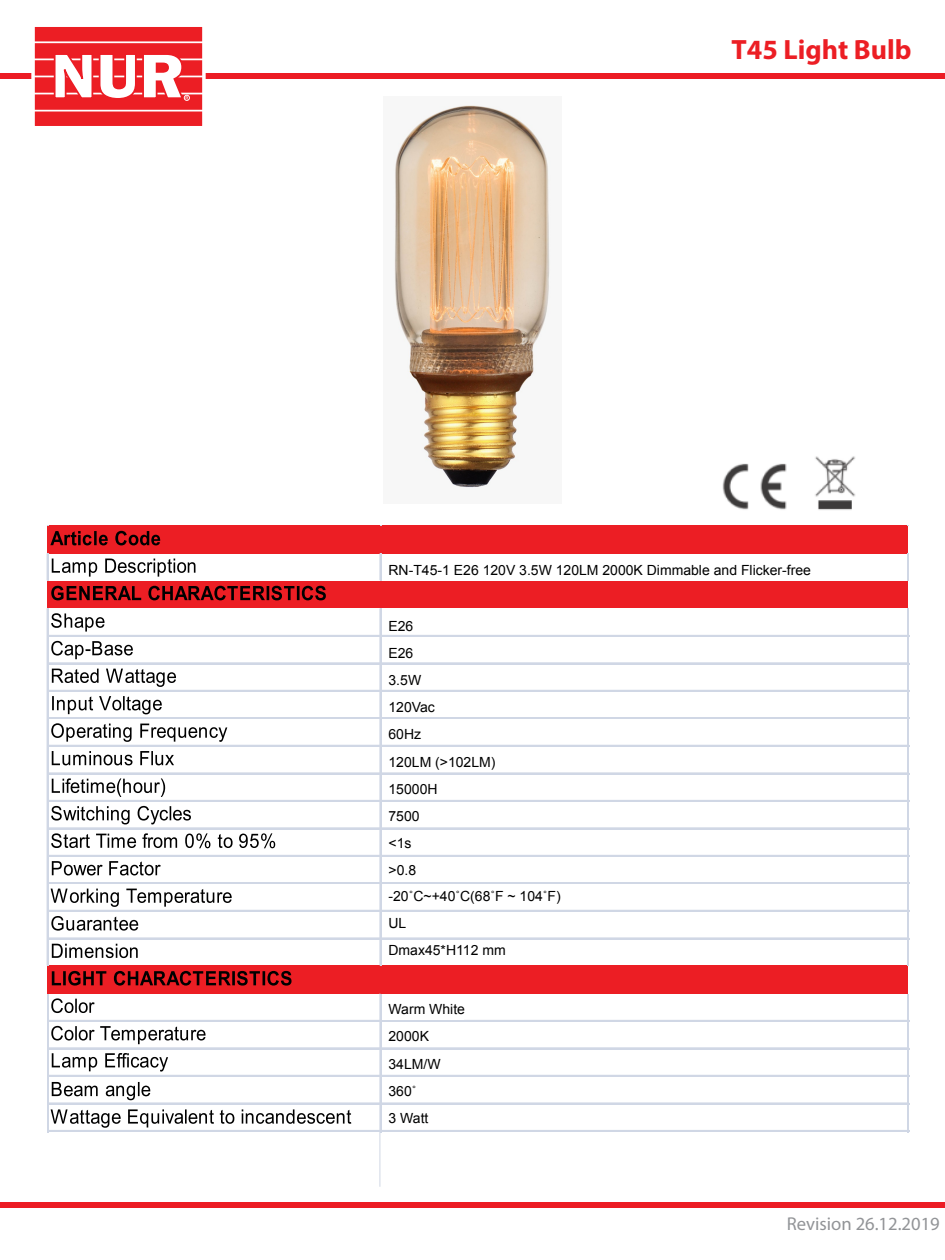
<style>
.page{position:relative;width:945px;height:1260px;background:#fff}
.page>*{position:absolute;margin:0;border:0;box-sizing:border-box;transform-origin:0 0}
.t1{font:700 28px "Myriad Pro";color:#ec1e24}
.t2{font:18.55px "Myriad Pro";color:#929497}
.t3{font:14px/27.1px "Arial";color:#000}
</style>
<div class="page">
<div style="left:47px;top:525px;width:861px;height:29px;background:#ec1e24"></div>
<div style="left:47px;top:965px;width:861px;height:29px;background:#ec1e24"></div>
<div style="left:48px;top:581px;width:860px;height:27px;background:#ec1e24"></div>
<svg style="left:51px;top:613px;width:54px;height:19px"></svg>
<svg style="left:51px;top:641px;width:82px;height:18px"></svg>
<svg style="left:52px;top:669px;width:124px;height:18px"></svg>
<svg style="left:52px;top:696px;width:110px;height:18px"></svg>
<svg style="left:51px;top:723px;width:176px;height:19px"></svg>
<svg style="left:52px;top:751px;width:122px;height:14px"></svg>
<svg style="left:52px;top:778px;width:113px;height:19px"></svg>
<svg style="left:51px;top:806px;width:140px;height:18px"></svg>
<svg style="left:51px;top:833px;width:224px;height:15px"></svg>
<svg style="left:52px;top:861px;width:109px;height:14px"></svg>
<svg style="left:51px;top:889px;width:181px;height:18px"></svg>
<svg style="left:51px;top:916px;width:87px;height:15px"></svg>
<svg style="left:52px;top:944px;width:86px;height:14px"></svg>
<svg style="left:52px;top:971px;width:240px;height:15px"></svg>
<svg style="left:51px;top:998px;width:44px;height:15px"></svg>
<svg style="left:51px;top:1026px;width:155px;height:18px"></svg>
<svg style="left:52px;top:1053px;width:116px;height:19px"></svg>
<svg style="left:52px;top:1082px;width:98px;height:18px"></svg>
<svg style="left:51px;top:1109px;width:300px;height:19px"></svg>
<svg style="left:47px;top:525px;width:113px;height:20px"></svg>
<svg style="left:47px;top:553px;width:279px;height:47px"></svg>
<svg style="left:380px;top:553px;width:2px;height:28px"></svg>
<svg style="left:907px;top:553px;width:2px;height:28px"></svg>
<hr style="left:47px;top:608px;width:1px;height:358px;background:#d0d7e5">
<hr style="left:380px;top:608px;width:1px;height:358px;background:#d0d7e5">
<hr style="left:907px;top:608px;width:1px;height:357px;background:#d0d7e5">
<hr style="left:908px;top:608px;width:1px;height:358px;background:#d0d7e5">
<hr style="left:47px;top:994px;width:1px;height:139px;background:#d0d7e5">
<hr style="left:380px;top:994px;width:1px;height:193px;background:#d0d7e5">
<hr style="left:908px;top:994px;width:1px;height:139px;background:#d0d7e5">
<hr style="left:47px;top:635px;width:863px;height:2px;background:#d0d7e5">
<hr style="left:47px;top:663px;width:863px;height:1px;background:#d0d7e5">
<hr style="left:47px;top:690px;width:863px;height:2px;background:#d0d7e5">
<hr style="left:47px;top:717px;width:862px;height:1px;background:#d0d7e5">
<hr style="left:47px;top:718px;width:863px;height:1px;background:#d0d7e5">
<hr style="left:47px;top:745px;width:863px;height:2px;background:#d0d7e5">
<hr style="left:47px;top:773px;width:863px;height:1px;background:#d0d7e5">
<hr style="left:47px;top:800px;width:863px;height:2px;background:#d0d7e5">
<hr style="left:47px;top:828px;width:863px;height:1px;background:#d0d7e5">
<hr style="left:47px;top:855px;width:863px;height:2px;background:#d0d7e5">
<hr style="left:47px;top:882px;width:862px;height:1px;background:#d0d7e5">
<hr style="left:47px;top:883px;width:863px;height:1px;background:#d0d7e5">
<hr style="left:47px;top:910px;width:863px;height:2px;background:#d0d7e5">
<hr style="left:47px;top:938px;width:863px;height:1px;background:#d0d7e5">
<hr style="left:47px;top:1020px;width:863px;height:2px;background:#d0d7e5">
<hr style="left:47px;top:1048px;width:863px;height:1px;background:#d0d7e5">
<hr style="left:47px;top:1075px;width:863px;height:2px;background:#d0d7e5">
<hr style="left:47px;top:1103px;width:863px;height:1px;background:#d0d7e5">
<hr style="left:47px;top:1130px;width:863px;height:2px;background:#d0d7e5">
<img style="left:722px;top:456px;width:134px;height:54px">
<div style="left:0;top:74px;width:945px;height:5px;background:#ec1c24"></div>
<div style="left:31px;top:23px;width:175px;height:106px;background:#ec1e24;border:4px solid #fff"></div>
<hr style="left:33px;top:93px;width:171px;height:1px;background:#fff">
<hr style="left:33px;top:127px;width:171px;height:2px;background:#fff">
<hr style="left:33px;top:110px;width:171px;height:2px;background:#fff">
<hr style="left:33px;top:76px;width:171px;height:1px;background:#fff">
<hr style="left:33px;top:59px;width:171px;height:1px;background:#fff">
<hr style="left:33px;top:41px;width:171px;height:2px;background:#fff">
<hr style="left:33px;top:24px;width:171px;height:2px;background:#fff">
<svg style="left:53px;top:55px;width:137px;height:46px"></svg>
<div style="left:0;top:1203px;width:945px;height:5px;background:#ec1c24"></div>
<img style="left:394px;top:105px;width:156px;height:384px">
<h1 class="t1" style="left:732px;top:32px;width:181px">T45 Light Bulb</h1>
<p class="t3" style="left:389px;top:557px;width:424px">RN-T45-1 E26 120V 3.5W 120LM 2000K Dimmable and Flicker-free</p>
<p class="t3" style="left:389px;top:613px;width:108px">E26<br>E26<br>3.5W<br>120Vac<br>60Hz<br>120LM (&gt;102LM)<br>15000H<br>7500<br>&lt;1s<br>&gt;0.8</p>
<p class="t3" style="left:389px;top:883px;width:174px">-20˚C~+40˚C(68˚F ~ 104˚F)<br>UL<br>Dmax45*H112 mm</p>
<p class="t3" style="left:389px;top:996px;width:78px">Warm White<br>2000K<br>34LM/W<br>360˚<br>3 Watt</p>
<h2 class="t2" style="left:787px;top:1212px;width:155px">Revision 26.12.2019</h2>
</div>
